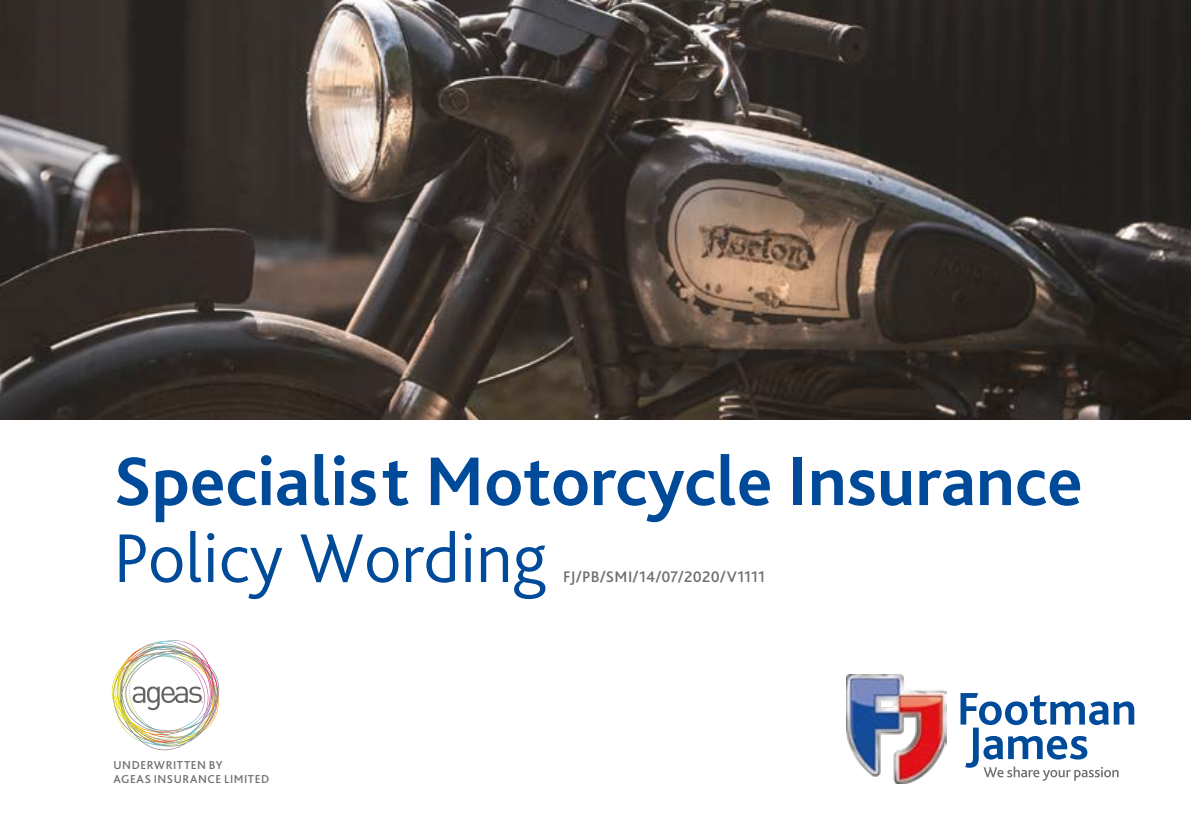
<style>
.page{position:relative;width:1191px;height:840px;background:#fff}
.page>*{position:absolute;margin:0;border:0;box-sizing:border-box;transform-origin:0 0}
.t1{font:700 72px "Bliss Pro";color:#004a9a}
.t2{font:300 72px "Bliss Pro";color:#004a9a}
.t3{font:500 16px "Bliss Pro";letter-spacing:.01em;color:#706f6f}
.t4{font:500 12px/14.4px "Bliss Pro";letter-spacing:.045em;color:#706f6f}
</style>
<div class="page">
<img style="left:112px;top:640px;width:108px;height:109px">
<img style="left:846px;top:674px;width:100px;height:108px">
<svg style="left:960px;top:693px;width:174px;height:87px"></svg>
<img style="left:0;top:0;width:1191px;height:420px">
<h1 class="t1" style="left:113px;top:436px;width:970px">Specialist Motorcycle Insurance</h1>
<h1 class="t2" style="left:113px;top:513px;width:435px">Policy Wording</h1>
<h2 class="t3" style="left:563px;top:566px;width:203px">FJ/PB/SMI/14/07/2020/V1111</h2>
<p class="t4" style="left:113px;top:756px;width:157px">UNDERWRITTEN BY<br>AGEAS INSURANCE LIMITED</p>
</div>
